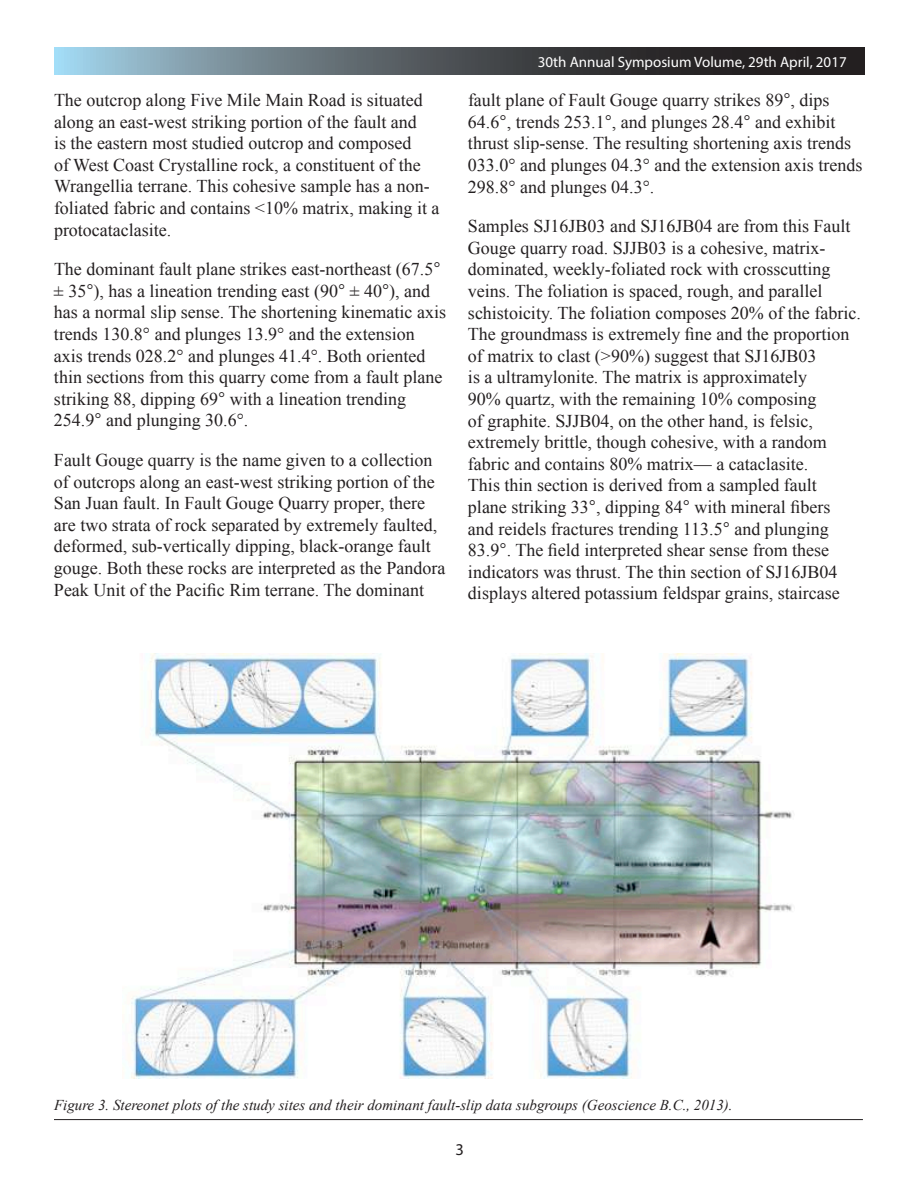
<style>
.page{position:relative;width:918px;height:1188px;background:#fff}
.page>*{position:absolute;margin:0;border:0;box-sizing:border-box;transform-origin:0 0}
.t1{font:18px/21.6px "Times New Roman";color:#231f20}
.t2{font:16.5px "Myriad Pro";color:#231f20}
.t3{font:italic 15px "Times New Roman";color:#231f20}
.t4{font:15px "Myriad Pro";color:#fff}
</style>
<div class="page">
<svg style="left:55px;top:48px;width:810px;height:26px;background:#525d63"></svg>
<img style="left:128px;top:653px;width:664px;height:426px">
<hr style="left:54px;top:1119px;width:809px;height:1px;background:#231f20">
<p class="t1" style="left:54px;top:91px;width:387px">The outcrop along Five Mile Main Road is situated along an east-west striking portion of the fault and<br>is the eastern most studied outcrop and composed<br>of West Coast Crystalline rock, a constituent of the Wrangellia terrane. This cohesive sample has a non&shy;foliated fabric and contains &lt;10% matrix, making it a protocataclasite.</p>
<p class="t1" style="left:54px;top:260px;width:394px">The dominant fault plane strikes east-northeast (67.5 ± 35 ), has a lineation trending east (90 ± 40 ), and has a normal slip sense. The shortening kinematic axis trends 130.8° and plunges 13.9° and the extension axis trends 028.2° and plunges 41.4°. Both oriented thin sections from this quarry come from a fault plane striking 88, dipping 69 with a lineation trending 254.9 and plunging 30.6°.</p>
<p class="t1" style="left:54px;top:451px;width:393px">Fault Gouge quarry is the name given to a collection of outcrops along an east-west striking portion of the San Juan fault. In Fault Gouge Quarry proper, there are two strata of rock separated by extremely faulted, deformed, sub-vertically dipping, black-orange fault gouge. Both these rocks are interpreted as the Pandora Peak Unit of the Pacific Rim terrane. The dominant</p>
<p class="t4" style="left:538px;top:56px;width:310px">30th Annual Symposium Volume, 29th April, 2017</p>
<p class="t1" style="left:468px;top:91px;width:396px">fault plane of Fault Gouge quarry strikes 89 , dips 64.6 , trends 253.1 , and plunges 28.4 and exhibit thrust slip-sense. The resulting shortening axis trends 033.0° and plunges 04.3° and the extension axis trends 298.8° and plunges 04.3°.</p>
<p class="t1" style="left:468px;top:217px;width:394px">Samples SJ16JB03 and SJ16JB04 are from this Fault Gouge quarry road. SJJB03 is a cohesive, matrix&shy;dominated, weekly-foliated rock with crosscutting veins. The foliation is spaced, rough, and parallel schistoicity. The foliation composes 20% of the fabric.<br>The groundmass is extremely fine and the proportion of matrix to clast (&gt;90%) suggest that SJ16JB03<br>is a ultramylonite. The matrix is approximately<br>90% quartz, with the remaining 10% composing<br>of graphite. SJJB04, on the other hand, is felsic, extremely brittle, though cohesive, with a random fabric and contains 80% matrix— a cataclasite.<br>This thin section is derived from a sampled fault<br>plane striking 33 , dipping 84 with mineral fibers<br>and reidels fractures trending 113.5 and plunging 83.9 . The field interpreted shear sense from these indicators was thrust. The thin section of SJ16JB04 displays altered potassium feldspar grains, staircase</p>
<p class="t3" style="left:54px;top:1095px;width:680px">Figure 3. Stereonet plots of the study sites and their dominant fault-slip data subgroups (Geoscience B.C., 2013).</p>
<p class="t2" style="left:456px;top:1144px;width:10px">3</p>
</div>
